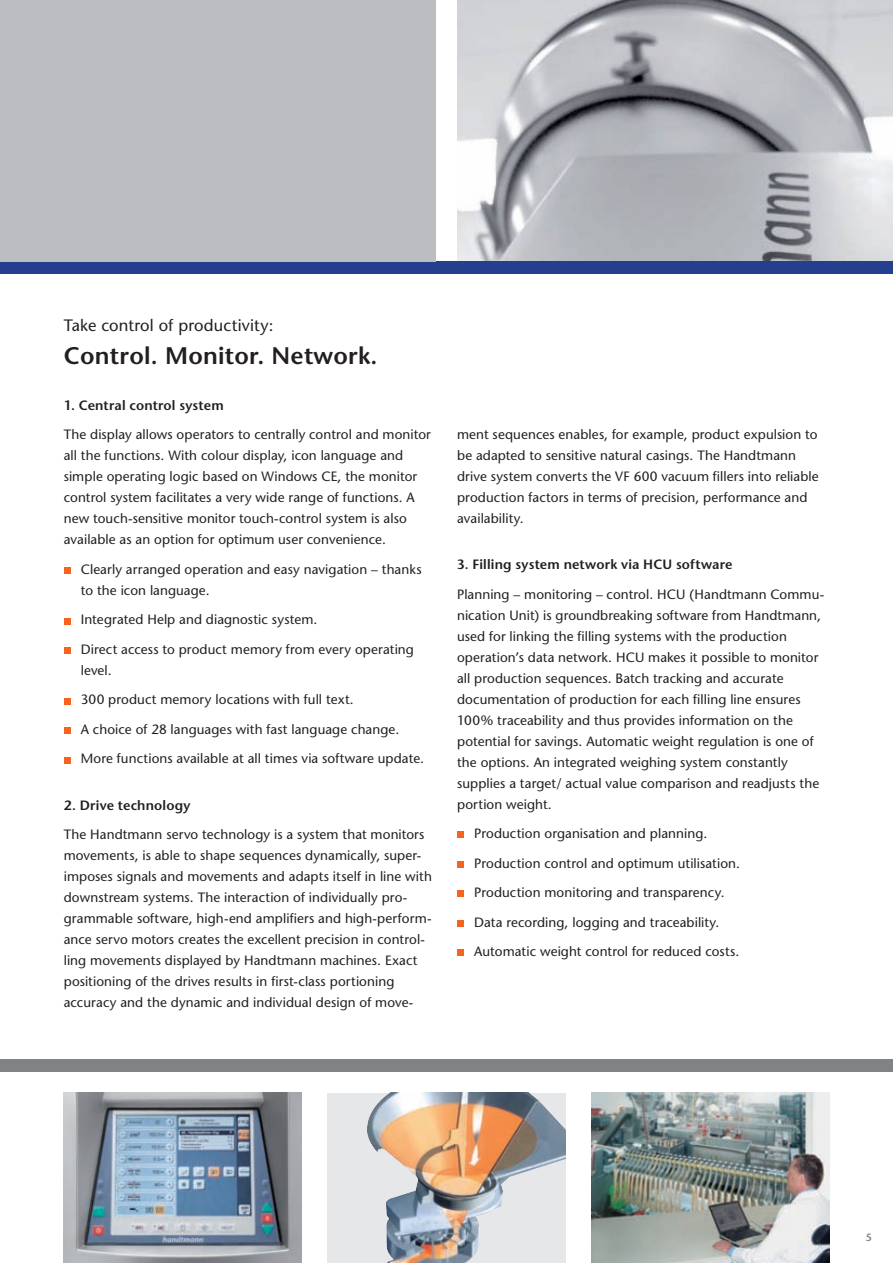
<style>
.page{position:relative;width:893px;height:1263px;background:#fff}
.page>*{position:absolute;margin:0;border:0;box-sizing:border-box;transform-origin:0 0}
.t1{font:600 24px "Stone Sans";letter-spacing:.01em;color:#231f20}
.t2{font:16.5px "Stone Sans";letter-spacing:.01em;color:#231f20}
.t3{font:13.5px/21px "Stone Sans";letter-spacing:.005em;color:#231f20}
.t4{font:600 13.5px "Stone Sans";letter-spacing:.01em;color:#231f20}
.t5{font:600 10.5px "Stone Sans";color:#808285}
</style>
<div class="page">
<img style="left:591px;top:1093px;width:238px;height:170px">
<img style="left:327px;top:1093px;width:239px;height:170px">
<img style="left:482px;top:1093px;width:53px;height:4px">
<img style="left:458px;top:0;width:435px;height:261px">
<div style="left:0;top:261px;width:893px;height:13px;background:#253f8e"></div>
<div style="left:0;top:1059px;width:893px;height:12px;background:#808285"></div>
<img style="left:64px;top:1093px;width:238px;height:170px">
<div style="left:0;top:0;width:436px;height:261px;background:#bcbdc0"></div>
<div style="left:64px;top:567px;width:7px;height:7px;background:#f36421"></div>
<div style="left:64px;top:618px;width:7px;height:6px;background:#f36421"></div>
<div style="left:64px;top:647px;width:7px;height:7px;background:#f36421"></div>
<div style="left:64px;top:698px;width:7px;height:6px;background:#f36421"></div>
<div style="left:64px;top:727px;width:7px;height:7px;background:#f36421"></div>
<div style="left:64px;top:757px;width:7px;height:6px;background:#f36421"></div>
<div style="left:457px;top:831px;width:7px;height:7px;background:#f36421"></div>
<div style="left:457px;top:861px;width:7px;height:7px;background:#f36421"></div>
<div style="left:457px;top:890px;width:7px;height:7px;background:#f36421"></div>
<div style="left:457px;top:920px;width:7px;height:7px;background:#f36421"></div>
<div style="left:457px;top:949px;width:7px;height:7px;background:#f36421"></div>
<p class="t2" style="left:64px;top:319px;width:211px">Take control of productivity:</p>
<h1 class="t1" style="left:64px;top:347px;width:315px">Control. Monitor. Network.</h1>
<p class="t4" style="left:64px;top:400px;width:161px">1. Central control system</p>
<p class="t3" style="left:64px;top:426px;width:369px">The display allows operators to centrally control and monitor all the functions. With colour display, icon language and simple operating logic based on Windows CE, the monitor control system facilitates a very wide range of functions. A new touch-sensitive monitor touch-control system is also available as an option for optimum user convenience.</p>
<p class="t3" style="left:81px;top:560px;width:342px">Clearly arranged operation and easy navigation – thanks to the icon language.</p>
<p class="t3" style="left:81px;top:606px;width:335px;line-height:29.5px">Integrated Help and diagnostic system.<br>Direct access to product memory from every operating</p>
<p class="t3" style="left:81px;top:657px;width:345px;line-height:29.5px">level.<br>300 product memory locations with full text.<br>A choice of 28 languages with fast language change.<br>More functions available at all times via software update.</p>
<p class="t4" style="left:64px;top:800px;width:128px">2. Drive technology</p>
<p class="t3" style="left:64px;top:826px;width:370px">The Handtmann servo technology is a system that monitors movements, is able to shape sequences dynamically, super&shy;imposes signals and movements and adapts itself in line with downstream systems. The interaction of individually pro&shy;grammable software, high-end amplifiers and high-perform&shy;ance servo motors creates the excellent precision in control&shy;ling movements displayed by Handtmann machines. Exact positioning of the drives results in first-class portioning accuracy and the dynamic and individual design of move-</p>
<p class="t3" style="left:457px;top:425px;width:363px">ment sequences enables, for example, product expulsion to be adapted to sensitive natural casings. The Handtmann drive system converts the VF 600 vacuum fillers into reliable production factors in terms of precision, performance and availability.</p>
<p class="t4" style="left:457px;top:559px;width:277px">3. Filling system network via HCU software</p>
<p class="t3" style="left:457px;top:585px;width:369px">Planning – monitoring – control. HCU (Handtmann Commu&shy;nication Unit) is groundbreaking software from Handtmann, used for linking the filling systems with the production operation’s data network. HCU makes it possible to monitor all production sequences. Batch tracking and accurate documentation of production for each filling line ensures 100% traceability and thus provides information on the potential for savings. Automatic weight regulation is one of the options. An integrated weighing system constantly supplies a target/ actual value comparison and readjusts the portion weight.</p>
<p class="t3" style="left:474px;top:820px;width:267px;line-height:29.5px">Production organisation and planning.<br>Production control and optimum utilisation.<br>Production monitoring and transparency.<br>Data recording, logging and traceability.<br>Automatic weight control for reduced costs.</p>
<p class="t5" style="left:866px;top:1233px;width:8px">5</p>
</div>
